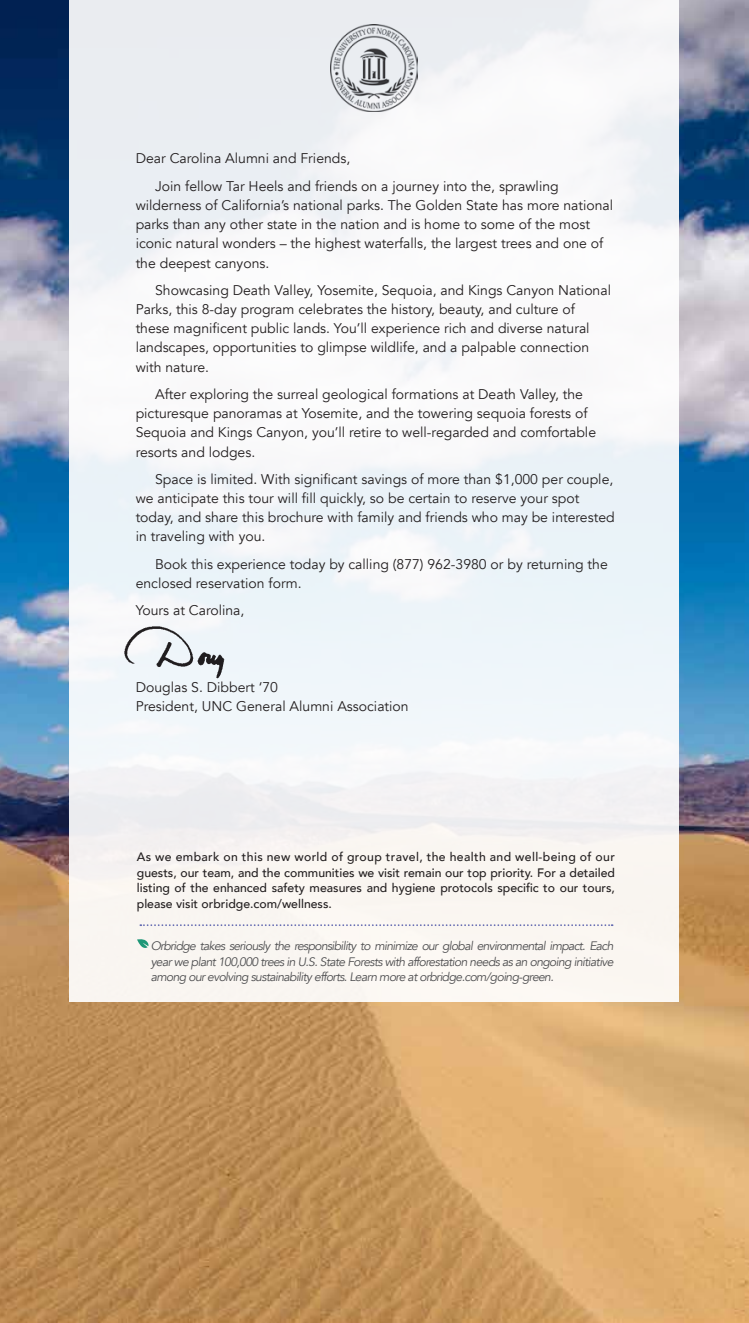
<style>
.page{position:relative;width:749px;height:1323px;background:#fff}
.page>*{position:absolute;margin:0;border:0;box-sizing:border-box;transform-origin:0 0}
.t1{font:14px/19.2px "Avenir";color:#231f20}
.t2{font:500 12.25px/15.4px "Avenir";color:#231f20;text-align:justify}
.t3{font:italic 12.25px/15.8px "Avenir";letter-spacing:-.055em;color:#4d4d4f;text-align:justify}
</style>
<div class="page">
<img style="left:0;top:0;width:748px;height:1323px">
<div style="left:69px;top:0;width:608px;height:1002px;background:#f6f6f9"></div>
<hr style="left:748px;top:309px;width:1px;height:602px;background:#6168b0">
<hr style="left:748px;top:0;width:1px;height:306px;background:#6168b0">
<svg style="left:140px;top:924px;width:472px;height:2px"></svg>
<svg style="left:137px;top:939px;width:12px;height:9px"></svg>
<img style="left:124px;top:626px;width:101px;height:53px">
<img style="left:330px;top:25px;width:87px;height:87px">
<p class="t1" style="left:155px;top:145px;width:405px;line-height:27.1px;text-indent:-19px">Dear Carolina Alumni and Friends,<br>Join fellow Tar Heels and friends on a journey into the, sprawling</p>
<p class="t1" style="left:136px;top:196px;width:479px">wilderness of California’s national parks. The Golden State has more national parks than any other state in the nation and is home to some of the most iconic natural wonders – the highest waterfalls, the largest trees and one of the deepest canyons.</p>
<p class="t1" style="left:136px;top:281px;width:476px;text-indent:19px">Showcasing Death Valley, Yosemite, Sequoia, and Kings Canyon National Parks, this 8-day program celebrates the history, beauty, and culture of these magnificent public lands. You’ll experience rich and diverse natural landscapes, opportunities to glimpse wildlife, and a palpable connection with nature.</p>
<p class="t1" style="left:136px;top:385px;width:461px;text-indent:19px">After exploring the surreal geological formations at Death Valley, the picturesque panoramas at Yosemite, and the towering sequoia forests of Sequoia and Kings Canyon, you’ll retire to well-regarded and comfortable resorts and lodges.</p>
<p class="t1" style="left:136px;top:470px;width:480px;text-indent:19px">Space is limited. With significant savings of more than $1,000 per couple, we anticipate this tour will fill quickly, so be certain to reserve your spot today, and share this brochure with family and friends who may be interested in traveling with you.</p>
<p class="t1" style="left:136px;top:554px;width:473px;text-indent:19px">Book this experience today by calling (877) 962-3980 or by returning the enclosed reservation form.</p>
<p class="t1" style="left:136px;top:601px;width:110px">Yours at Carolina,</p>
<p class="t1" style="left:136px;top:678px;width:274px">Douglas S. Dibbert ‘70<br>President, UNC General Alumni Association</p>
<p class="t2" style="left:137px;top:849px;width:479px">As we embark on this new world of group travel, the health and well-being of our guests, our team, and the communities we visit remain our top priority. For a detailed listing of the enhanced safety measures and hygiene protocols specific to our tours, please visit orbridge.com/wellness.</p>
<p class="t3" style="left:151px;top:938px;width:464px">Orbridge takes seriously the responsibility to minimize our global environmental impact. Each year we plant 100,000 trees in U.S. State Forests with afforestation needs as an ongoing initiative among our evolving sustainability efforts. Learn more at orbridge.com/going-green.</p>
</div>
